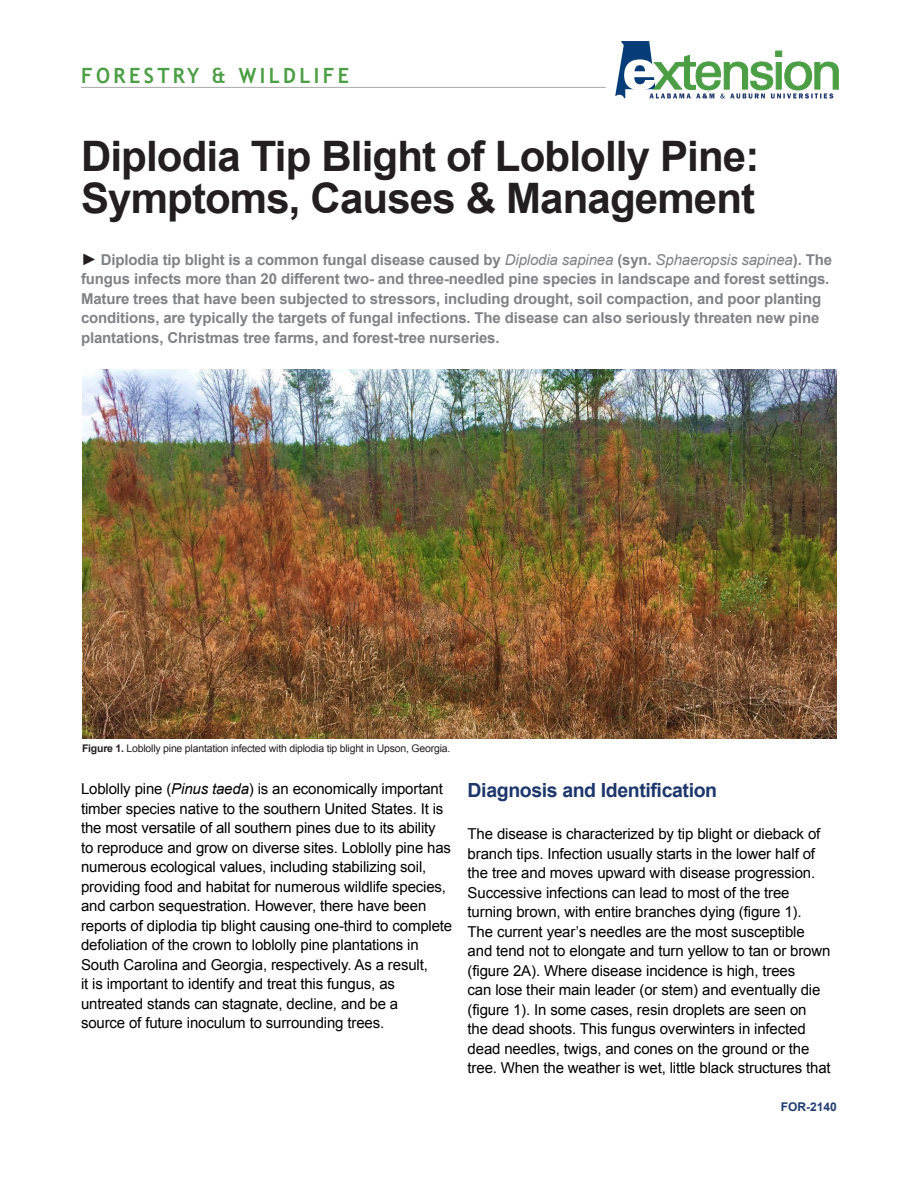
<style>
.page{position:relative;width:918px;height:1188px;background:#fff}
.page>*{position:absolute;margin:0;border:0;box-sizing:border-box;transform-origin:0 0}
.t1{font:700 42px/42px "Arial";letter-spacing:-.02em;color:#231f20}
.t2{font:700 21px "Trebuchet MS";letter-spacing:.17em;color:#4c9e45;scale:.95 1}
.t3{font:700 19.5px "Arial";letter-spacing:-.02em;color:#1d366c}
.t4{font:15px/19.5px "Arial";letter-spacing:-.01em;color:#000}
.t5{font:700 15px/19.5px "Arial";letter-spacing:-.01em;color:#808285}
.t6{font:700 12px "Arial";color:#1f3b70}
.t7{font:10.5px "Arial";letter-spacing:-.02em;color:#231f20}
.s1{font-size:16.5px;color:#231f20}
.s2{font-weight:400;font-style:italic}
.s3{font-weight:700}
.s4{font-style:italic}
</style>
<div class="page">
<svg style="left:615px;top:41px;width:224px;height:58px"></svg>
<hr style="left:81px;top:87px;width:525px;height:1px;background:#231f20">
<img style="left:82px;top:370px;width:755px;height:369px">
<h2 class="t2" style="left:81px;top:62px;width:284px">FORESTRY &amp; WILDLIFE</h2>
<h1 class="t1" style="left:81px;top:137px;width:680px">Diplodia Tip Blight of Loblolly Pine:<br>Symptoms, Causes &amp; Management</h1>
<p class="t5" style="left:81px;top:250px;width:753px"><span class="s1">►</span> Diplodia tip blight is a common fungal disease caused by <span class="s2">Diplodia sapinea</span> (syn. <span class="s2">Sphaeropsis sapinea</span>). The fungus infects more than 20 different two- and three-needled pine species in landscape and forest settings.<br>Mature trees that have been subjected to stressors, including drought, soil compaction, and poor planting conditions, are typically the targets of fungal infections. The disease can also seriously threaten new pine plantations, Christmas tree farms, and forest-tree nurseries.</p>
<p class="t7" style="left:82px;top:741px;width:370px"><span class="s3">Figure 1.</span> Loblolly pine plantation infected with diplodia tip blight in Upson, Georgia.</p>
<p class="t4" style="left:81px;top:779px;width:373px">Loblolly pine (<span class="s4">Pinus taeda</span>) is an economically important timber species native to the southern United States. It is the most versatile of all southern pines due to its ability<br>to reproduce and grow on diverse sites. Loblolly pine has numerous ecological values, including stabilizing soil, providing food and habitat for numerous wildlife species, and carbon sequestration. However, there have been reports of diplodia tip blight causing one-third to complete defoliation of the crown to loblolly pine plantations in South Carolina and Georgia, respectively. As a result,<br>it is important to identify and treat this fungus, as untreated stands can stagnate, decline, and be a<br>source of future inoculum to surrounding trees.</p>
<h3 class="t3" style="left:468px;top:778px;width:251px">Diagnosis and Identification</h3>
<p class="t4" style="left:468px;top:825px;width:365px">The disease is characterized by tip blight or dieback of branch tips. Infection usually starts in the lower half of the tree and moves upward with disease progression.<br>Successive infections can lead to most of the tree turning brown, with entire branches dying (figure 1).<br>The current year’s needles are the most susceptible and tend not to elongate and turn yellow to tan or brown (figure 2A). Where disease incidence is high, trees<br>can lose their main leader (or stem) and eventually die (figure 1). In some cases, resin droplets are seen on the dead shoots. This fungus overwinters in infected dead needles, twigs, and cones on the ground or the tree. When the weather is wet, little black structures that</p>
<p class="t6" style="left:781px;top:1099px;width:58px">FOR-2140</p>
</div>
